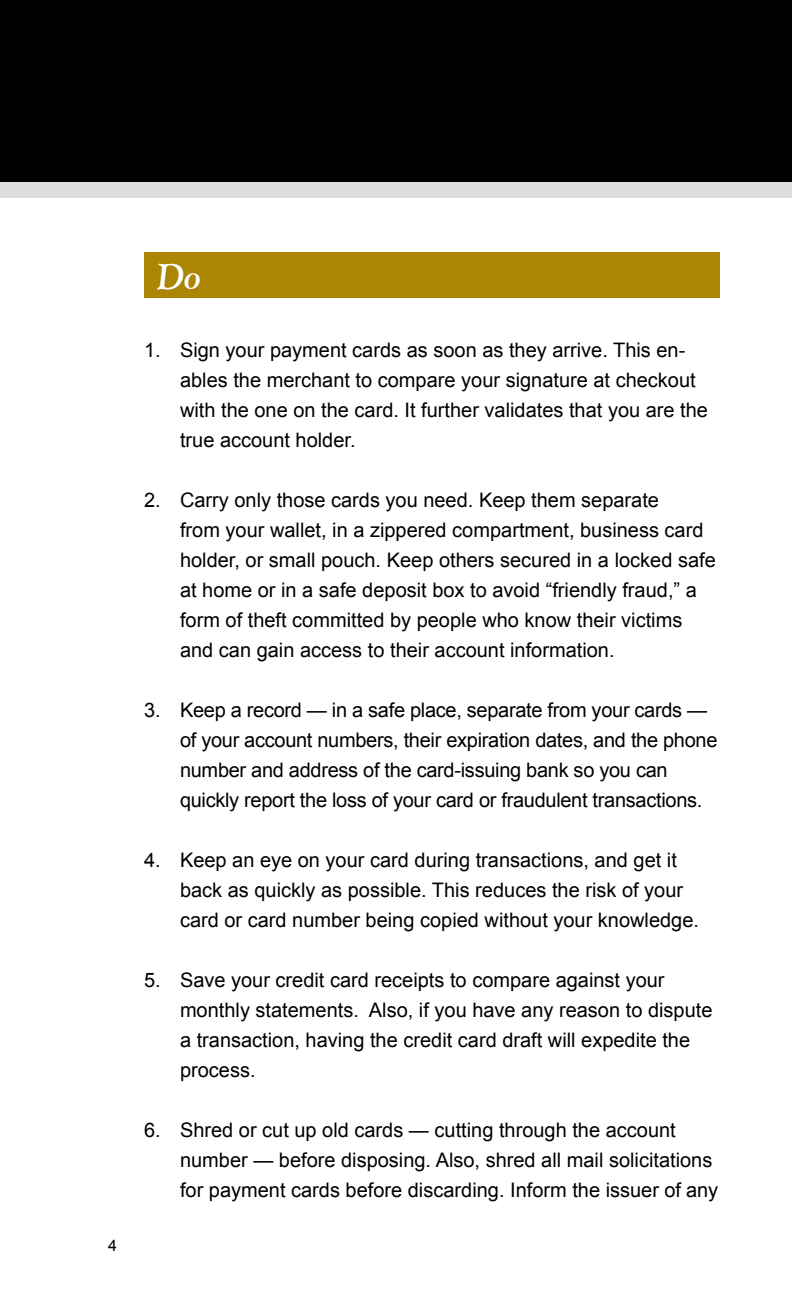
<style>
.page{position:relative;width:792px;height:1296px;background:#fff}
.page>*{position:absolute;margin:0;border:0;box-sizing:border-box;transform-origin:0 0}
.t1{font:italic 700 36px "Goudy Old Style BT";color:#fff}
.t2{font:20px/30px "Arial";color:#000}
.t3{font:16px "Arial";color:#000}
</style>
<div class="page">
<div style="left:0;top:0;width:792px;height:198px;background:#dcddde"></div>
<div style="left:0;top:0;width:792px;height:182px;background:#000"></div>
<div style="left:144px;top:252px;width:576px;height:45px;background:#ad8505"></div>
<p class="t3" style="left:108px;top:1235px;width:10px">4</p>
<h1 class="t1" style="left:157px;top:255px;width:45px">Do</h1>
<p class="t2" style="left:180px;top:335px;width:530px;text-indent:-36px">1. Sign your payment cards as soon as they arrive. This en&shy;ables the merchant to compare your signature at checkout with the one on the card. It further validates that you are the true account holder.</p>
<p class="t2" style="left:180px;top:485px;width:537px;text-indent:-36px">2. Carry only those cards you need. Keep them separate<br>from your wallet, in a zippered compartment, business card holder, or small pouch. Keep others secured in a locked safe at home or in a safe deposit box to avoid “friendly fraud,” a form of theft committed by people who know their victims and can gain access to their account information.</p>
<p class="t2" style="left:180px;top:695px;width:539px;text-indent:-36px">3. Keep a record — in a safe place, separate from your cards — of your account numbers, their expiration dates, and the phone number and address of the card-issuing bank so you can quickly report the loss of your card or fraudulent transactions.</p>
<p class="t2" style="left:180px;top:845px;width:521px;text-indent:-36px">4. Keep an eye on your card during transactions, and get it back as quickly as possible. This reduces the risk of your card or card number being copied without your knowledge.</p>
<p class="t2" style="left:180px;top:965px;width:534px;text-indent:-36px">5. Save your credit card receipts to compare against your monthly statements. Also, if you have any reason to dispute a transaction, having the credit card draft will expedite the process.</p>
<p class="t2" style="left:180px;top:1115px;width:540px;text-indent:-36px">6. Shred or cut up old cards — cutting through the account number — before disposing. Also, shred all mail solicitations for payment cards before discarding. Inform the issuer of any</p>
</div>
